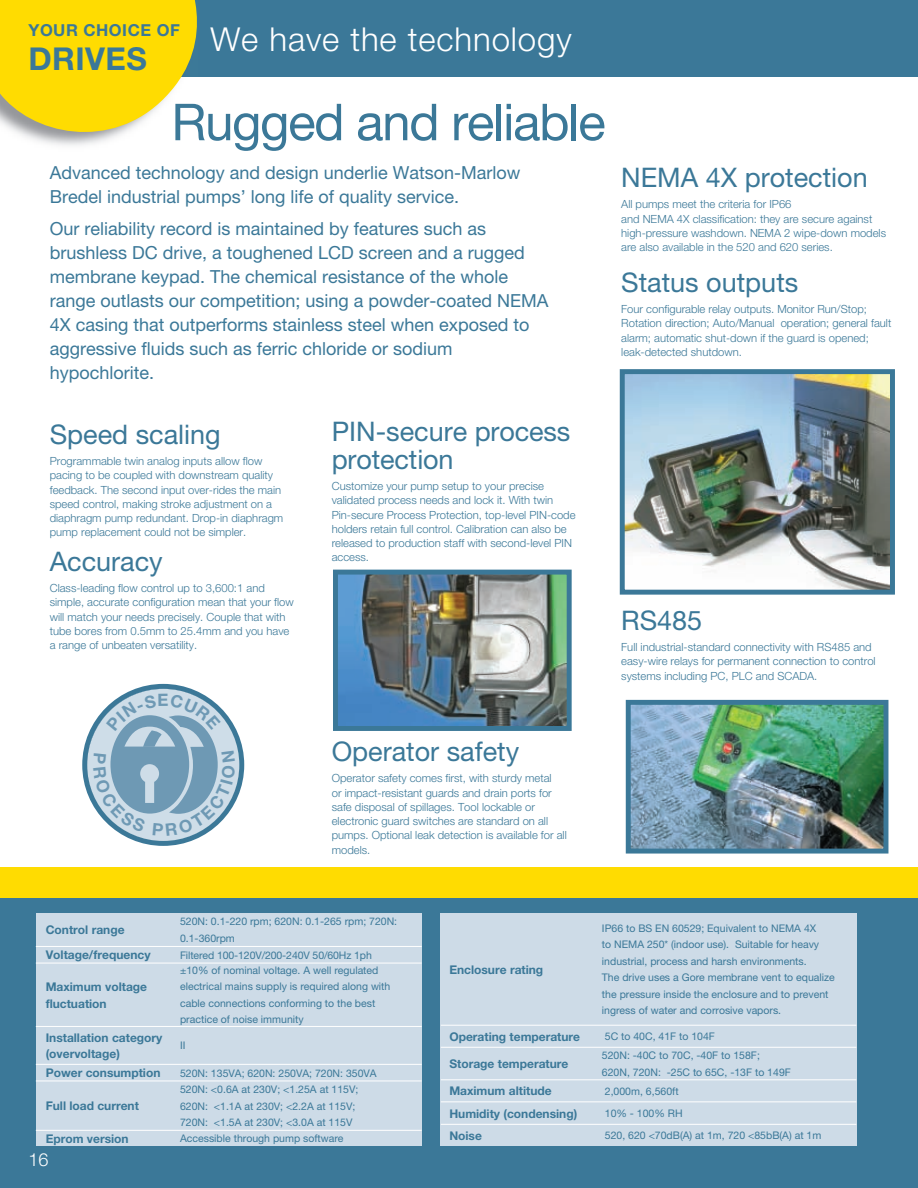
<style>
.page{position:relative;width:918px;height:1188px;background:#fff}
.page>*{position:absolute;margin:0;border:0;box-sizing:border-box;transform-origin:0 0}
.t1{font:51px "Helvetica Neue";letter-spacing:-.025em;color:#3b7898}
.t2{font:300 33px "Helvetica Neue";letter-spacing:.025em;color:#fff}
.t3{font:700 31.5px "Helvetica Neue";letter-spacing:.015em;color:#3b7898}
.t4{font:27px/28.5px "Helvetica Neue";color:#3b7898}
.t5{font:18px/24px "Helvetica Neue";color:#3b7898}
.t6{font:300 18px "Helvetica Neue";color:#fff}
.t7{font:700 16.5px "Helvetica Neue";letter-spacing:.03em;color:#3b7898}
.t8{font:700 12px/16.5px "Helvetica Neue";color:#3b7898}
.t9{font:300 11.25px/14.2px "Helvetica Neue";color:#3b7898}
.t10{font:10.5px/16.5px "Helvetica Neue";color:#3b7898}
</style>
<div class="page">
<div style="left:0;top:885px;width:918px;height:303px;background:#3b7898"></div>
<div style="left:36px;top:913px;width:132px;height:33px;background:#cddbe7"></div>
<div style="left:168px;top:913px;width:254px;height:33px;background:#cddbe7"></div>
<div style="left:36px;top:946px;width:132px;height:17px;background:#cddbe7"></div>
<div style="left:168px;top:946px;width:254px;height:17px;background:#cddbe7"></div>
<div style="left:36px;top:963px;width:132px;height:63px;background:#cddbe7"></div>
<div style="left:168px;top:963px;width:254px;height:63px;background:#cddbe7"></div>
<div style="left:36px;top:1026px;width:132px;height:38px;background:#cddbe7"></div>
<div style="left:168px;top:1026px;width:254px;height:38px;background:#cddbe7"></div>
<div style="left:36px;top:1064px;width:132px;height:17px;background:#cddbe7"></div>
<div style="left:168px;top:1064px;width:254px;height:17px;background:#cddbe7"></div>
<div style="left:36px;top:1081px;width:132px;height:49px;background:#cddbe7"></div>
<div style="left:168px;top:1081px;width:254px;height:49px;background:#cddbe7"></div>
<div style="left:36px;top:1130px;width:132px;height:16px;background:#cddbe7"></div>
<div style="left:168px;top:1130px;width:254px;height:16px;background:#cddbe7"></div>
<hr style="left:36px;top:946px;width:386px;height:1px;background:#fff">
<hr style="left:36px;top:963px;width:386px;height:1px;background:#fff">
<hr style="left:36px;top:1026px;width:386px;height:1px;background:#fff">
<hr style="left:36px;top:1064px;width:386px;height:1px;background:#fff">
<hr style="left:36px;top:1081px;width:386px;height:1px;background:#fff">
<hr style="left:36px;top:1130px;width:386px;height:1px;background:#fff">
<div style="left:441px;top:914px;width:151px;height:111px;background:#cddbe7"></div>
<div style="left:592px;top:914px;width:264px;height:111px;background:#cddbe7"></div>
<div style="left:441px;top:1025px;width:151px;height:22px;background:#cddbe7"></div>
<div style="left:592px;top:1025px;width:264px;height:22px;background:#cddbe7"></div>
<div style="left:441px;top:1047px;width:151px;height:33px;background:#cddbe7"></div>
<div style="left:592px;top:1047px;width:264px;height:33px;background:#cddbe7"></div>
<div style="left:441px;top:1080px;width:151px;height:22px;background:#cddbe7"></div>
<div style="left:592px;top:1080px;width:264px;height:22px;background:#cddbe7"></div>
<div style="left:441px;top:1102px;width:151px;height:22px;background:#cddbe7"></div>
<div style="left:592px;top:1102px;width:264px;height:22px;background:#cddbe7"></div>
<div style="left:441px;top:1124px;width:151px;height:22px;background:#cddbe7"></div>
<div style="left:592px;top:1124px;width:264px;height:22px;background:#cddbe7"></div>
<hr style="left:441px;top:1025px;width:415px;height:1px;background:#fff">
<hr style="left:441px;top:1047px;width:415px;height:1px;background:#fff">
<hr style="left:441px;top:1079px;width:415px;height:1px;background:#fff">
<hr style="left:441px;top:1101px;width:415px;height:1px;background:#fff">
<hr style="left:441px;top:1124px;width:415px;height:1px;background:#fff">
<img style="left:339px;top:576px;width:227px;height:149px">
<div style="left:333px;top:570px;width:239px;height:161px;border:5px solid #3b7898"></div>
<img style="left:626px;top:375px;width:263px;height:214px">
<div style="left:620px;top:369px;width:275px;height:226px;border:5px solid #3b7898"></div>
<img style="left:632px;top:706px;width:250px;height:142px">
<div style="left:626px;top:700px;width:262px;height:154px;border:5px solid #3b7898"></div>
<div style="left:0;top:0;width:918px;height:77px;background:#3b7898"></div>
<svg style="left:0;top:0;width:198px;height:146px;background:#f5db33"></svg>
<div style="left:0;top:868px;width:918px;height:30px;background:#ffdc01"></div>
<svg style="left:82px;top:684px;width:162px;height:162px"></svg>
<p class="t7" style="left:28px;top:20px;width:153px">YOUR CHOICE OF</p>
<p class="t3" style="left:28px;top:40px;width:120px">DRIVES</p>
<p class="t2" style="left:210px;top:19px;width:363px">We have the technology</p>
<p class="t1" style="left:171px;top:92px;width:436px">Rugged and reliable</p>
<p class="t5" style="left:50px;top:160px;width:472px">Advanced technology and design underlie Watson-Marlow<br>Bredel industrial pumps’ long life of quality service.</p>
<p class="t5" style="left:50px;top:217px;width:500px">Our reliability record is maintained by features such as brushless DC drive, a toughened LCD screen and a rugged membrane keypad. The chemical resistance of the whole range outlasts our competition; using a powder-coated NEMA 4X casing that outperforms stainless steel when exposed to aggressive fluids such as ferric chloride or sodium hypochlorite.</p>
<p class="t4" style="left:50px;top:420px;width:173px">Speed scaling</p>
<p class="t9" style="left:50px;top:454px;width:235px">Programmable twin analog inputs allow flow pacing to be coupled with downstream quality feedback. The second input over-rides the main speed control, making stroke adjustment on a diaphragm pump redundant. Drop-in diaphragm pump replacement could not be simpler.</p>
<p class="t4" style="left:50px;top:547px;width:114px">Accuracy</p>
<p class="t9" style="left:50px;top:581px;width:246px">Class-leading flow control up to 3,600:1 and simple, accurate configuration mean that your flow will match your needs precisely. Couple that with tube bores from 0.5mm to 25.4mm and you have a range of unbeaten versatility.</p>
<p class="t4" style="left:332px;top:416px;width:240px">PIN-secure process protection</p>
<p class="t9" style="left:332px;top:479px;width:245px">Customize your pump setup to your precise validated process needs and lock it. With twin Pin-secure Process Protection, top-level PIN-code holders retain full control. Calibration can also be released to production staff with second-level PIN access.</p>
<p class="t4" style="left:621px;top:163px;width:248px">NEMA 4X protection</p>
<p class="t9" style="left:621px;top:197px;width:266px">All pumps meet the criteria for IP66<br>and NEMA 4X classification: they are secure against high-pressure washdown. NEMA 2 wipe-down models are also available in the 520 and 620 series.</p>
<p class="t4" style="left:621px;top:268px;width:179px">Status outputs</p>
<p class="t9" style="left:621px;top:302px;width:272px">Four configurable relay outputs. Monitor Run/Stop; Rotation direction; Auto/Manual operation; general fault alarm; automatic shut-down if the guard is opened; leak-detected shutdown.</p>
<p class="t4" style="left:621px;top:606px;width:83px">RS485</p>
<p class="t9" style="left:621px;top:640px;width:256px">Full industrial-standard connectivity with RS485 and easy-wire relays for permanent connection to control systems including PC, PLC and SCADA.</p>
<p class="t4" style="left:332px;top:737px;width:189px">Operator safety</p>
<p class="t9" style="left:332px;top:771px;width:237px">Operator safety comes first, with sturdy metal<br>or impact-resistant guards and drain ports for safe disposal of spillages. Tool lockable or electronic guard switches are standard on all pumps. Optional leak detection is available for all models.</p>
<p class="t8" style="left:46px;top:921px;width:80px">Control range</p>
<p class="t10" style="left:180px;top:913px;width:219px">520N: 0.1-220 rpm; 620N: 0.1-265 rpm; 720N:<br>0.1-360rpm</p>
<p class="t8" style="left:46px;top:947px;width:106px">Voltage/frequency</p>
<p class="t10" style="left:180px;top:947px;width:193px">Filtered 100-120V/200-240V 50/60Hz 1ph</p>
<p class="t8" style="left:46px;top:978px;width:103px">Maximum voltage fluctuation</p>
<p class="t10" style="left:180px;top:962px;width:212px">±10% of nominal voltage. A well regulated electrical mains supply is required along with cable connections conforming to the best practice of noise immunity</p>
<p class="t8" style="left:46px;top:1029px;width:118px">Installation category (overvoltage)</p>
<p class="t10" style="left:180px;top:1037px;width:7px">II</p>
<p class="t8" style="left:46px;top:1064px;width:116px">Power consumption</p>
<p class="t10" style="left:180px;top:1064px;width:198px">520N: 135VA; 620N: 250VA; 720N: 350VA</p>
<p class="t8" style="left:46px;top:1097px;width:95px">Full load current</p>
<p class="t10" style="left:180px;top:1081px;width:180px">520N: &lt;0.6A at 230V; &lt;1.25A at 115V;<br>620N: &lt;1.1A at 230V; &lt;2.2A at 115V;<br>720N: &lt;1.5A at 230V; &lt;3.0A at 115V</p>
<p class="t8" style="left:46px;top:1130px;width:85px">Eprom version</p>
<p class="t10" style="left:180px;top:1130px;width:165px">Accessible through pump software</p>
<p class="t6" style="left:28px;top:1149px;width:22px">16</p>
<p class="t8" style="left:449px;top:961px;width:95px">Enclosure rating</p>
<p class="t10" style="left:602px;top:920px;width:234px">IP66 to BS EN 60529; Equivalent to NEMA 4X<br>to NEMA 250* (indoor use). Suitable for heavy industrial, process and harsh environments.<br>The drive uses a Gore membrane vent to equalize the pressure inside the enclosure and to prevent ingress of water and corrosive vapors.</p>
<p class="t8" style="left:449px;top:1028px;width:132px">Operating temperature</p>
<p class="t10" style="left:605px;top:1028px;width:112px">5C to 40C, 41F to 104F</p>
<p class="t8" style="left:449px;top:1055px;width:121px">Storage temperature</p>
<p class="t10" style="left:602px;top:1047px;width:190px">520N: -40C to 70C, -40F to 158F;<br>620N, 720N: -25C to 65C, -13F to 149F</p>
<p class="t8" style="left:449px;top:1083px;width:104px">Maximum altitude</p>
<p class="t10" style="left:605px;top:1083px;width:75px">2,000m, 6,560ft</p>
<p class="t8" style="left:449px;top:1105px;width:129px">Humidity (condensing)</p>
<p class="t10" style="left:605px;top:1105px;width:79px">10% - 100% RH</p>
<p class="t8" style="left:449px;top:1127px;width:34px">Noise</p>
<p class="t10" style="left:605px;top:1127px;width:218px">520, 620 &lt;70dB(A) at 1m, 720 &lt;85bB(A) at 1m</p>
</div>
